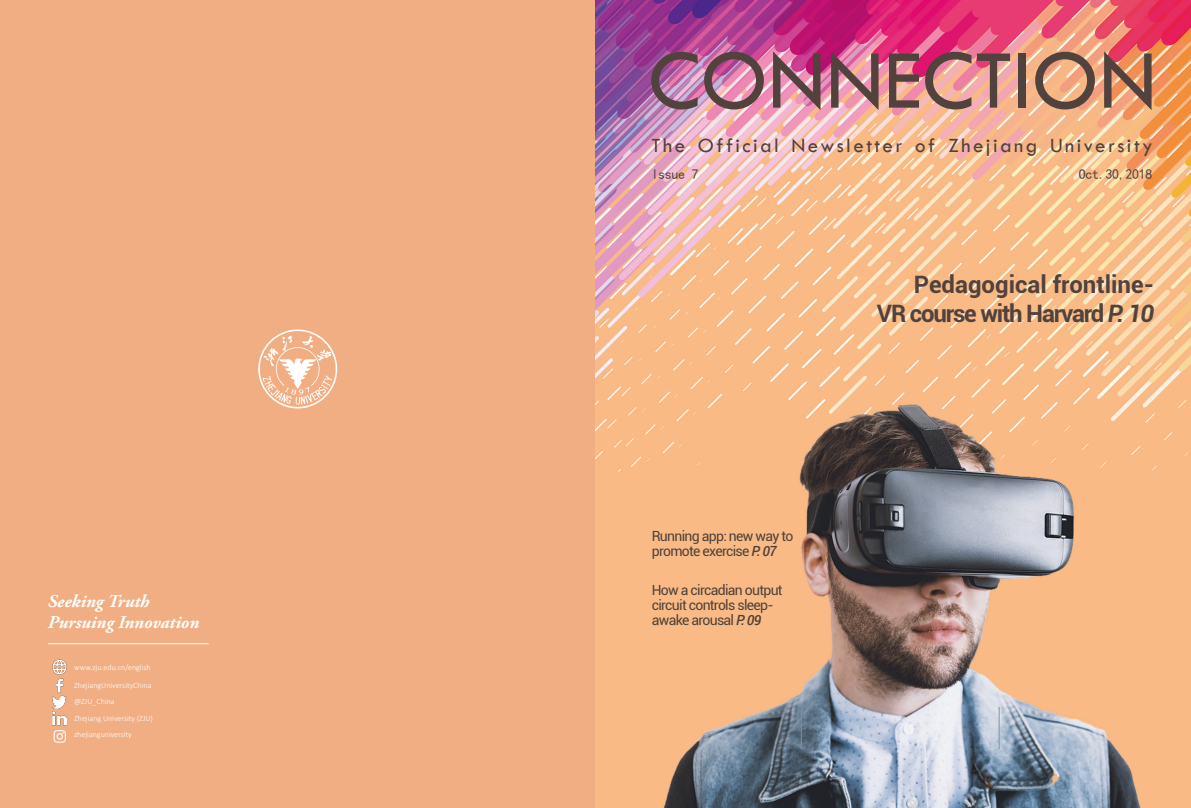
<style>
.page{position:relative;width:1191px;height:808px;background:#fff}
.page>*{position:absolute;margin:0;border:0;box-sizing:border-box;transform-origin:0 0}
.t1{font:87px "Tw Cen";color:#52423d}
.t2{font:700 24px "Roboto";letter-spacing:-.05em;color:#52423d}
.t3{font:700 24px "Roboto";letter-spacing:-.005em;color:#52423d}
.t4{font:21px "Tw Cen";letter-spacing:.115em;color:#52423d}
.t5{font:italic 700 18px/21px "Adobe Garamond Pro";color:#fff}
.t6{font:14px/15px "Roboto";letter-spacing:-.05em;color:#4f413a}
.t7{font:14px "Sim Hei";letter-spacing:-.025em;color:#52423d}
.t8{font:300 8px "Calibri";color:#fff}
.s1{font-weight:500;font-style:italic}
.s2{font-style:italic}
</style>
<div class="page">
<div style="left:0;top:0;width:604px;height:808px;background:#f2ae83"></div>
<svg style="left:258px;top:329px;width:79px;height:79px"></svg>
<img style="left:52px;top:695px;width:15px;height:14px">
<img style="left:52px;top:711px;width:15px;height:15px">
<img style="left:56px;top:678px;width:8px;height:15px">
<img style="left:52px;top:660px;width:15px;height:15px">
<hr style="left:48px;top:643px;width:160px;height:1px;background:#fff">
<svg style="left:54px;top:730px;width:12px;height:13px"></svg>
<img style="left:595px;top:0;width:596px;height:808px">
<hr style="left:800px;top:707px;width:1px;height:42px;background:#7f929f">
<hr style="left:998px;top:707px;width:1px;height:42px;background:#7f929f">
<p class="t5" style="left:48px;top:591px;width:153px">Seeking Truth<br>Pursuing Innovation</p>
<p class="t8" style="left:74px;top:663px;width:78px">www.zju.edu.cn/english</p>
<p class="t8" style="left:74px;top:680px;width:79px">ZhejiangUniversityChina</p>
<p class="t8" style="left:74px;top:696px;width:42px">@ZJU_China</p>
<p class="t8" style="left:74px;top:713px;width:80px">Zhejiang University (ZJU)</p>
<p class="t8" style="left:74px;top:730px;width:59px">zhejianguniversity</p>
<p class="t1" style="left:648px;top:28px;width:510px">CONNECTION</p>
<p class="t4" style="left:651px;top:132px;width:503px">The Official Newsletter of Zhejiang University</p>
<p class="t7" style="left:1079px;top:167px;width:75px">Oct.30,2018</p>
<p class="t7" style="left:651px;top:167px;width:48px">lssue 7</p>
<p class="t6" style="left:652px;top:528px;width:143px">Running app: new way to promote exercise <span class="s1">P. 07</span></p>
<p class="t6" style="left:652px;top:582px;width:132px">How a circadian output circuit controls sleep&shy;awake arousal <span class="s1">P. 09</span></p>
<p class="t3" style="left:914px;top:267px;width:242px">Pedagogical frontline-</p>
<p class="t2" style="left:877px;top:296px;width:279px">VR course with Harvard <span class="s2">P. 10</span></p>
</div>
